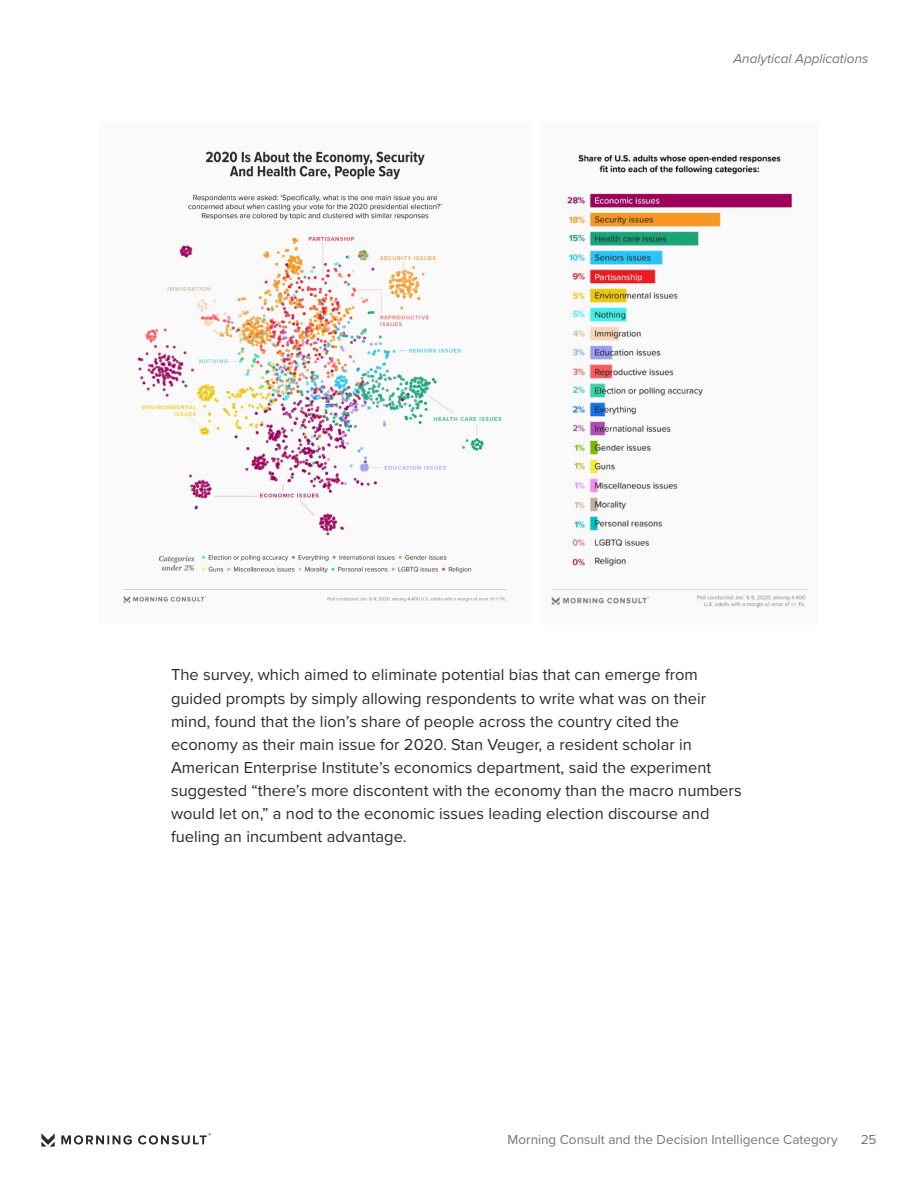
<style>
.page{position:relative;width:918px;height:1188px;background:#fff}
.page>*{position:absolute;margin:0;border:0;box-sizing:border-box;transform-origin:0 0}
.t1{font:16.5px/23.1px "Proxima Nova";color:#2b2b2b}
.t2{font:13.5px "Proxima Nova";color:#6e7777}
.t3{font:italic 13.5px "Proxima Nova";color:#6e7777}
</style>
<div class="page">
<svg style="left:41px;top:1133px;width:170px;height:14px"></svg>
<div style="left:99px;top:122px;width:433px;height:502px;background:#fafafa"></div>
<img style="left:123px;top:151px;width:383px;height:452px">
<div style="left:541px;top:122px;width:278px;height:503px;background:#fafafa"></div>
<img style="left:551px;top:154px;width:256px;height:454px">
<p class="t3" style="left:733px;top:49px;width:136px">Analytical Applications</p>
<p class="t1" style="left:171px;top:663px;width:572px">The survey, which aimed to eliminate potential bias that can emerge from guided prompts by simply allowing respondents to write what was on their mind, found that the lion’s share of people across the country cited the economy as their main issue for 2020. Stan Veuger, a resident scholar in American Enterprise Institute’s economics department, said the experiment suggested “there’s more discontent with the economy than the macro numbers would let on,” a nod to the economic issues leading election discourse and fueling an incumbent advantage.</p>
<p class="t2" style="left:508px;top:1129px;width:332px">Morning Consult and the Decision Intelligence Category</p>
<p class="t2" style="left:861px;top:1129px;width:17px">25</p>
</div>
